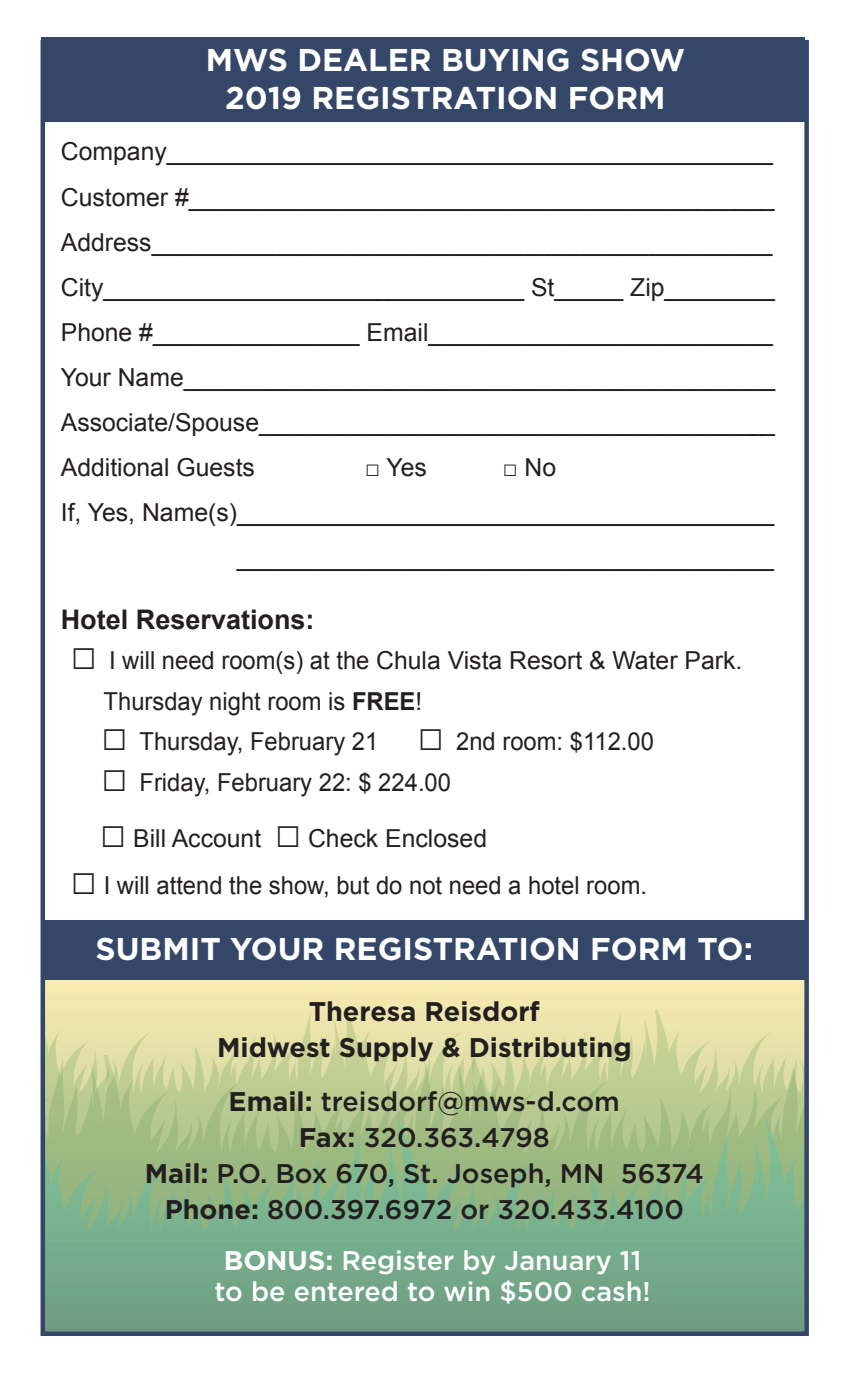
<style>
.page{position:relative;width:856px;height:1374px;background:#fff}
.page>*{position:absolute;margin:0;border:0;box-sizing:border-box;transform-origin:0 0}
.t1{font:700 31.5px "Gotham";color:#fff}
.t2{font:500 27px "Gotham";color:#231f20}
.t3{font:500 27px/31.5px "Gotham";color:#fff;text-align:center}
.t4{font:700 27px "Gotham";color:#231f20}
.t5{font:700 27px "Arial";color:#231f20}
.t6{font:24.75px "Arial";color:#231f20}
.t7{font:24.75px "Arial";color:#231f20;scale:.96 1}
.s1{font-weight:700}
.s2{font-weight:700;font-size:45px}
</style>
<div class="page">
<svg style="left:45px;top:980px;width:758px;height:351px;background:#adc097"></svg>
<svg style="left:45px;top:1009px;width:758px;height:288px;background:#a6c191"></svg>
<svg style="left:479px;top:1136px;width:288px;height:98px;background:#8eb686"></svg>
<div style="left:41px;top:37px;width:763px;height:85px;background:#354768"></div>
<div style="left:40px;top:40px;width:768px;height:1296px;border:4px solid #354768"></div>
<div style="left:41px;top:920px;width:766px;height:60px;background:#354768"></div>
<p class="t1" style="left:206px;top:39px;width:480px">MWS DEALER BUYING SHOW</p>
<p class="t1" style="left:225px;top:77px;width:441px">2019 REGISTRATION FORM</p>
<p class="t6" style="left:61px;top:136px;width:713px">Company____________________________________________</p>
<p class="t6" style="left:61px;top:181px;width:714px">Customer #___________________________________________</p>
<p class="t6" style="left:61px;top:226px;width:713px">Address_____________________________________________</p>
<p class="t6" style="left:61px;top:271px;width:715px">City_______________________________ St_____ Zip________</p>
<p class="t6" style="left:61px;top:316px;width:713px">Phone #_______________ Email_________________________</p>
<p class="t6" style="left:61px;top:361px;width:715px">Your Name___________________________________________</p>
<p class="t6" style="left:61px;top:406px;width:715px">Associate/Spouse______________________________________</p>
<p class="t6" style="left:61px;top:451px;width:195px">Additional Guests</p>
<p class="t6" style="left:365px;top:451px;width:63px"><span class="s1">□</span> Yes</p>
<p class="t6" style="left:502px;top:451px;width:55px"><span class="s1">□</span> No</p>
<p class="t6" style="left:61px;top:496px;width:714px">If, Yes, Name(s)_______________________________________</p>
<p class="t6" style="left:236px;top:541px;width:538px">_______________________________________</p>
<p class="t5" style="left:61px;top:601px;width:255px">Hotel Reservations:</p>
<p class="t7" style="left:71px;top:644px;width:700px"><span class="s2">□</span> I will need room(s) at the Chula Vista Resort &amp; Water Park.</p>
<p class="t7" style="left:103px;top:685px;width:333px">Thursday night room is <span class="s1">FREE</span>!</p>
<p class="t7" style="left:101px;top:725px;width:577px"><span class="s2">□</span> Thursday, February 21 <span class="s2">□</span> 2nd room: $112.00</p>
<p class="t7" style="left:101px;top:766px;width:365px"><span class="s2">□</span> Friday, February 22: $ 224.00</p>
<p class="t6" style="left:100px;top:822px;width:388px"><span class="s2">□</span> Bill Account <span class="s2">□</span> Check Enclosed</p>
<p class="t7" style="left:71px;top:869px;width:601px"><span class="s2">□</span> I will attend the show, but do not need a hotel room.</p>
<p class="t1" style="left:96px;top:928px;width:658px">SUBMIT YOUR REGISTRATION FORM TO:</p>
<p class="t4" style="left:308px;top:993px;width:233px">Theresa Reisdorf</p>
<p class="t4" style="left:217px;top:1029px;width:416px">Midwest Supply &amp; Distributing</p>
<p class="t2" style="left:228px;top:1083px;width:392px"><span class="s1">Email:</span> treisdorf@mws-d.com</p>
<p class="t2" style="left:298px;top:1119px;width:252px"><span class="s1">Fax:</span> 320.363.4798</p>
<p class="t2" style="left:145px;top:1155px;width:560px"><span class="s1">Mail:</span> P.O. Box 670, St. Joseph, MN 56374</p>
<p class="t2" style="left:165px;top:1191px;width:520px"><span class="s1">Phone:</span> 800.397.6972 or 320.433.4100</p>
<p class="t3" style="left:214px;top:1244px;width:437px"><span class="s1">BONUS:</span> Register by January 11 to be entered to win $500 cash!</p>
</div>
